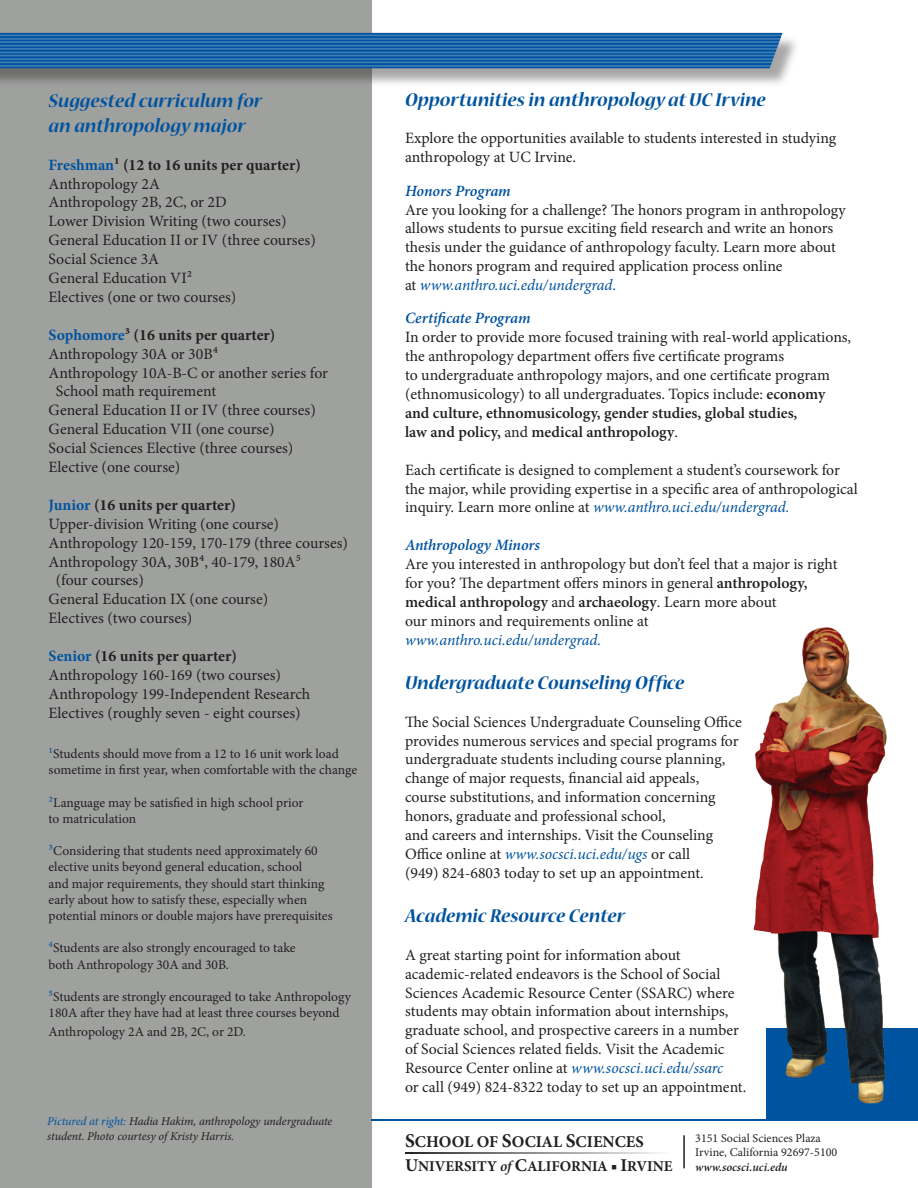
<style>
.page{position:relative;width:918px;height:1188px;background:#fff}
.page>*{position:absolute;margin:0;border:0;box-sizing:border-box;transform-origin:0 0}
.t1{font:italic 700 21px "Nueva Std";color:#00539e}
.t2{font:700 16.5px "Minion Pro";color:#231f20}
.t3{font:15.75px/18.9px "Minion Pro";color:#231f20}
.t4{font:italic 15.75px "Minion Pro";letter-spacing:-.005em;color:#00539e}
.t5{font:600 15.75px "Minion Pro";color:#231f20}
.t6{font:700 15.75px "Minion Pro";color:#231f20}
.t7{font:italic 600 15.75px "Minion Pro";letter-spacing:-.005em;color:#00539e}
.t8{font:700 15px "Minion Pro";color:#231f20}
.t9{font:13.5px/16.2px "Minion Pro";color:#231f20}
.t10{font:italic 12px/14.4px "Minion Pro";letter-spacing:-.01em;color:#231f20}
.t11{font:12px "Minion Pro";color:#231f20}
.t12{font:italic 600 12px "Minion Pro";color:#231f20}
.s1{color:#00539e}
.s2{font-style:normal;color:#231f20}
.s3{font-style:normal}
.s4{font-weight:600}
.s5{font-weight:400}
.s6{font-style:italic;color:#00539e}
.s7{font-size:19.5px}
.s8{font-size:18px}
.s9{font-weight:600;font-style:italic}
</style>
<div class="page">
<div style="left:0;top:34px;width:802px;height:54px;background:#231f20;opacity:.4"></div>
<svg style="left:406px;top:1152px;width:255px;height:2px"></svg>
<hr style="left:683px;top:1135px;width:2px;height:33px;background:#231f20">
<hr style="left:371px;top:1119px;width:547px;height:2px;background:#00539e">
<svg style="left:0;top:33px;width:783px;height:35px;background:#1e66a8"></svg>
<img style="left:683px;top:627px;width:235px;height:519px">
<p class="t1" style="left:49px;top:91px;width:215px">Suggested curriculum for</p>
<p class="t1" style="left:49px;top:116px;width:198px">an anthropology major</p>
<p class="t6" style="left:49px;top:154px;width:254px"><span class="s1">Freshman</span>¹ (12 to 16 units per quarter)</p>
<p class="t3" style="left:49px;top:174px;width:113px">Anthropology 2A</p>
<p class="t3" style="left:49px;top:193px;width:180px">Anthropology 2B, 2C, or 2D</p>
<p class="t3" style="left:49px;top:212px;width:239px">Lower Division Writing (two courses)</p>
<p class="t3" style="left:49px;top:231px;width:269px">General Education II or IV (three courses)</p>
<p class="t3" style="left:49px;top:250px;width:112px">Social Science 3A</p>
<p class="t3" style="left:49px;top:269px;width:145px">General Education VI²</p>
<p class="t3" style="left:49px;top:288px;width:189px">Electives (one or two courses)</p>
<p class="t6" style="left:49px;top:324px;width:228px"><span class="s1">Sophomore</span>³ (16 units per quarter)</p>
<p class="t3" style="left:49px;top:344px;width:171px">Anthropology 30A or 30B⁴</p>
<p class="t3" style="left:49px;top:363px;width:281px">Anthropology 10A-B-C or another series for</p>
<p class="t3" style="left:56px;top:382px;width:162px">School math requirement</p>
<p class="t3" style="left:49px;top:401px;width:269px">General Education II or IV (three courses)</p>
<p class="t3" style="left:49px;top:420px;width:227px">General Education VII (one course)</p>
<p class="t3" style="left:49px;top:439px;width:246px">Social Sciences Elective (three courses)</p>
<p class="t3" style="left:49px;top:458px;width:133px">Elective (one course)</p>
<p class="t6" style="left:49px;top:494px;width:189px"><span class="s1">Junior</span> (16 units per quarter)</p>
<p class="t3" style="left:49px;top:514px;width:232px">Upper-division Writing (one course)</p>
<p class="t3" style="left:49px;top:533px;width:301px">Anthropology 120-159, 170-179 (three courses)</p>
<p class="t3" style="left:49px;top:552px;width:254px">Anthropology 30A, 30B⁴, 40-179, 180A⁵</p>
<p class="t3" style="left:56px;top:571px;width:90px">(four courses)</p>
<p class="t3" style="left:49px;top:590px;width:221px">General Education IX (one course)</p>
<p class="t3" style="left:49px;top:609px;width:145px">Electives (two courses)</p>
<p class="t6" style="left:49px;top:645px;width:190px"><span class="s1">Senior</span> (16 units per quarter)</p>
<p class="t3" style="left:49px;top:666px;width:234px">Anthropology 160-169 (two courses)</p>
<p class="t3" style="left:49px;top:684px;width:263px">Anthropology 199-Independent Research</p>
<p class="t3" style="left:49px;top:703px;width:254px">Electives (roughly seven - eight courses)</p>
<p class="t9" style="left:49px;top:746px;width:310px"><span class="s1">¹</span>Students should move from a 12 to 16 unit work load sometime in first year, when comfortable with the change</p>
<p class="t9" style="left:49px;top:794px;width:256px"><span class="s1">²</span>Language may be satisfied in high school prior</p>
<p class="t9" style="left:49px;top:810px;width:89px">to matriculation</p>
<p class="t9" style="left:49px;top:843px;width:271px"><span class="s1">³</span>Considering that students need approximately 60</p>
<p class="t9" style="left:49px;top:859px;width:255px">elective units beyond general education, school</p>
<p class="t9" style="left:49px;top:875px;width:277px">and major requirements, they should start thinking</p>
<p class="t9" style="left:49px;top:891px;width:260px">early about how to satisfy these, especially when</p>
<p class="t9" style="left:49px;top:908px;width:286px">potential minors or double majors have prerequisites</p>
<p class="t9" style="left:49px;top:940px;width:249px"><span class="s1">⁴</span>Students are also strongly encouraged to take</p>
<p class="t9" style="left:49px;top:956px;width:182px">both Anthropology 30A and 30B.</p>
<p class="t9" style="left:49px;top:989px;width:304px"><span class="s1">⁵</span>Students are strongly encouraged to take Anthropology<br>180A after they have had at least three courses beyond</p>
<p class="t9" style="left:49px;top:1024px;width:199px">Anthropology 2A and 2B, 2C, or 2D.</p>
<p class="t10" style="left:47px;top:1114px;width:287px"><span class="s1">Pictured at right:</span> Hadia Hakim, anthropology undergraduate student. Photo courtesy of Kristy Harris.</p>
<p class="t1" style="left:405px;top:90px;width:362px">Opportunities in anthropology at UC Irvine</p>
<p class="t3" style="left:405px;top:129px;width:433px">Explore the opportunities available to students interested in studying</p>
<p class="t3" style="left:405px;top:148px;width:173px">anthropology at UC Irvine.</p>
<p class="t7" style="left:405px;top:181px;width:107px">Honors Program</p>
<p class="t3" style="left:405px;top:200px;width:442px">Are you looking for a challenge? The honors program in anthropology allows students to pursue exciting field research and write an honors</p>
<p class="t3" style="left:405px;top:238px;width:432px">thesis under the guidance of anthropology faculty. Learn more about</p>
<p class="t3" style="left:405px;top:257px;width:379px">the honors program and required application process online</p>
<p class="t4" style="left:405px;top:274px;width:213px"><span class="s2">at</span> www.anthro.uci.edu/undergrad<span class="s3">.</span></p>
<p class="t7" style="left:405px;top:309px;width:127px">Certificate Program</p>
<p class="t3" style="left:405px;top:328px;width:448px">In order to provide more focused training with real-world applications, the anthropology department offers five certificate programs</p>
<p class="t3" style="left:405px;top:366px;width:426px">to undergraduate anthropology majors, and one certificate program (ethnomusicology) to all undergraduates. Topics include: <span class="s4">economy</span></p>
<p class="t5" style="left:405px;top:404px;width:394px">and culture, ethnomusicology, gender studies, global studies,</p>
<p class="t5" style="left:405px;top:422px;width:275px">law and policy, <span class="s5">and</span> medical anthropology<span class="s5">.</span></p>
<p class="t3" style="left:405px;top:460px;width:454px">Each certificate is designed to complement a student’s coursework for the major, while providing expertise in a specific area of anthropological inquiry. Learn more online at <span class="s6">www.anthro.uci.edu/undergrad.</span></p>
<p class="t7" style="left:405px;top:536px;width:137px">Anthropology Minors</p>
<p class="t3" style="left:405px;top:555px;width:434px">Are you interested in anthropology but don’t feel that a major is right</p>
<p class="t3" style="left:405px;top:574px;width:404px">for you? The department offers minors in general <span class="s4">anthropology,</span></p>
<p class="t5" style="left:405px;top:593px;width:373px">medical anthropology <span class="s5">and</span> archaeology<span class="s5">. Learn more about</span></p>
<p class="t3" style="left:405px;top:611px;width:245px">our minors and requirements online at</p>
<p class="t4" style="left:405px;top:629px;width:198px">www.anthro.uci.edu/undergrad.</p>
<p class="t1" style="left:405px;top:673px;width:281px">Undergraduate Counseling Office</p>
<p class="t3" style="left:405px;top:712px;width:338px">The Social Sciences Undergraduate Counseling Office</p>
<p class="t3" style="left:405px;top:731px;width:335px">provides numerous services and special programs for</p>
<p class="t3" style="left:405px;top:750px;width:322px">undergraduate students including course planning,</p>
<p class="t3" style="left:405px;top:769px;width:296px">change of major requests, financial aid appeals,</p>
<p class="t3" style="left:405px;top:788px;width:312px">course substitutions, and information concerning</p>
<p class="t3" style="left:405px;top:807px;width:262px">honors, graduate and professional school,</p>
<p class="t3" style="left:405px;top:826px;width:310px">and careers and internships. Visit the Counseling</p>
<p class="t4" style="left:405px;top:843px;width:287px"><span class="s2">Office online at</span> www.socsci.uci.edu/ugs <span class="s2">or call</span></p>
<p class="t3" style="left:405px;top:863px;width:300px">(949) 824-6803 today to set up an appointment.</p>
<p class="t1" style="left:405px;top:906px;width:222px">Academic Resource Center</p>
<p class="t3" style="left:405px;top:945px;width:277px">A great starting point for information about</p>
<p class="t3" style="left:405px;top:964px;width:317px">academic-related endeavors is the School of Social</p>
<p class="t3" style="left:405px;top:983px;width:331px">Sciences Academic Resource Center (SSARC) where</p>
<p class="t3" style="left:405px;top:1002px;width:325px">students may obtain information about internships,</p>
<p class="t3" style="left:405px;top:1021px;width:336px">graduate school, and prospective careers in a number</p>
<p class="t3" style="left:405px;top:1040px;width:321px">of Social Sciences related fields. Visit the Academic</p>
<p class="t4" style="left:405px;top:1057px;width:320px"><span class="s2">Resource Center online at</span> www.socsci.uci.edu/ssarc</p>
<p class="t3" style="left:405px;top:1078px;width:343px">or call (949) 824-8322 today to set up an appointment.</p>
<p class="t11" style="left:695px;top:1130px;width:127px">3151 Social Sciences Plaza</p>
<p class="t11" style="left:695px;top:1145px;width:144px">Irvine, California 92697-5100</p>
<p class="t12" style="left:695px;top:1160px;width:94px">www.socsci.uci.edu</p>
<p class="t2" style="left:405px;top:1130px;width:240px"><span class="s7">S</span>CHOOL OF <span class="s7">S</span>OCIAL <span class="s7">S</span>CIENCES</p>
<p class="t8" style="left:405px;top:1155px;width:269px"><span class="s8">U</span>NIVERSITY <span class="s9">of</span> <span class="s8">C</span>ALIFORNIA ■ <span class="s8">I</span>RVINE</p>
</div>
